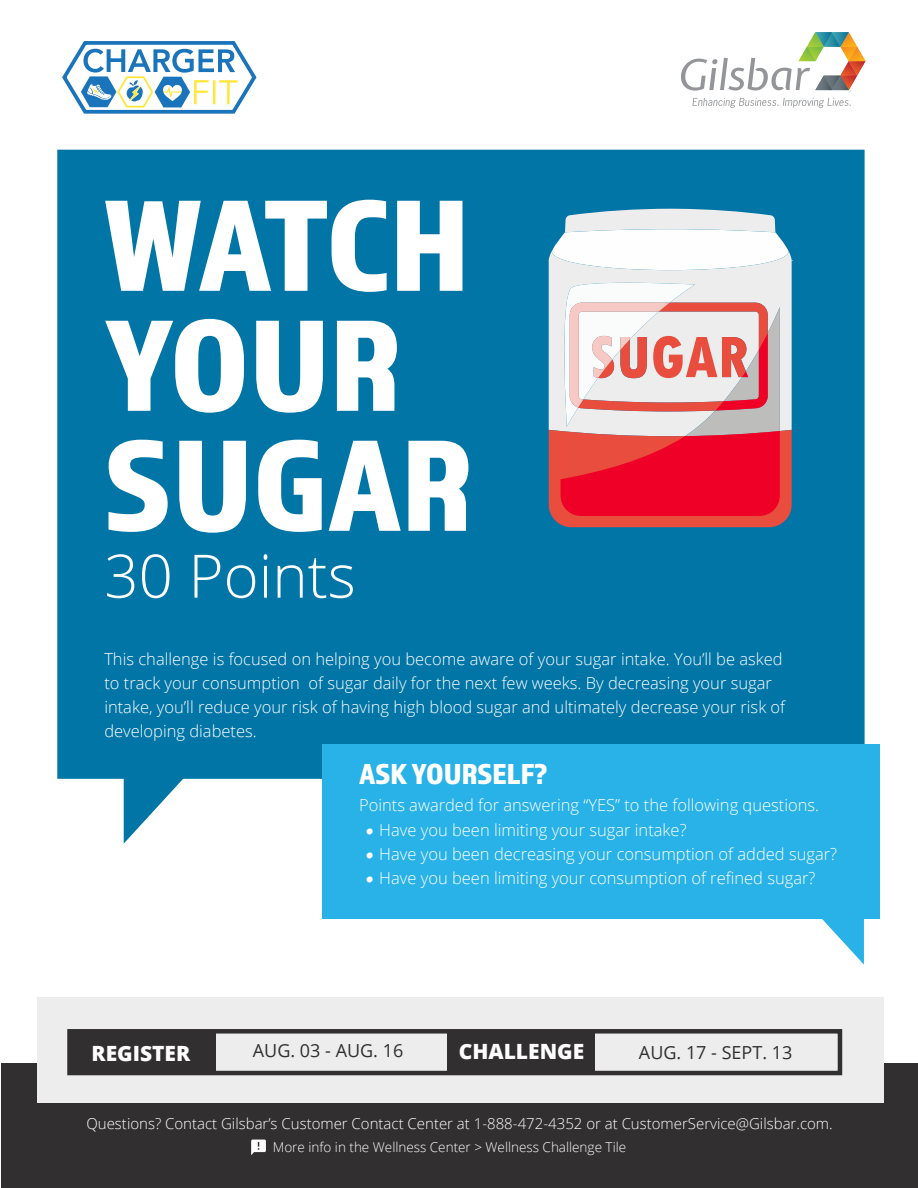
<style>
.page{position:relative;width:918px;height:1188px;background:#fff}
.page>*{position:absolute;margin:0;border:0;box-sizing:border-box;transform-origin:0 0}
.t1{font:135px "Almaq Refined";color:#fff}
.t2{font:300 60px "Open Sans";color:#fff}
.t3{font:30px "Almaq Refined";color:#fff}
.t4{font:800 21px "Open Sans";color:#fff}
.t5{font:18px "Open Sans";color:#312f30}
.t6{font:300 16.5px/24px "Open Sans";color:#fff}
.t7{font:300 15px "Open Sans";color:#fff}
.t8{font:300 13.5px "Open Sans";color:#fff}
.s1{font-family:"Ink Free";font-weight:400}
</style>
<div class="page">
<div style="left:57px;top:150px;width:808px;height:629px;background:#0075a6"></div>
<svg style="left:124px;top:757px;width:77px;height:87px"></svg>
<svg style="left:681px;top:32px;width:184px;height:59px"></svg>
<svg style="left:692px;top:98px;width:159px;height:10px"></svg>
<div style="left:549px;top:270px;width:243px;height:13px;background:#ecedec"></div>
<svg style="left:549px;top:209px;width:243px;height:61px"></svg>
<svg style="left:549px;top:283px;width:243px;height:244px;background:#e7868d"></svg>
<div style="left:2px;top:1064px;width:916px;height:124px;background:#312f30"></div>
<svg style="left:251px;top:1140px;width:15px;height:15px"></svg>
<div style="left:322px;top:744px;width:558px;height:175px;background:#29b2e7"></div>
<svg style="left:822px;top:919px;width:42px;height:46px"></svg>
<div style="left:37px;top:997px;width:847px;height:106px;background:#ededed"></div>
<div style="left:69px;top:1031px;width:147px;height:42px;background:#312f30"></div>
<div style="left:67px;top:1029px;width:775px;height:46px;border:4px solid #312f30"></div>
<div style="left:447px;top:1031px;width:147px;height:42px;background:#312f30"></div>
<svg style="left:62px;top:41px;width:195px;height:73px"></svg>
<p class="t1" style="left:104px;top:164px;width:367px">WATCH</p>
<p class="t1" style="left:104px;top:284px;width:298px">YOUR</p>
<p class="t1" style="left:104px;top:404px;width:370px">SUGAR</p>
<p class="t2" style="left:104px;top:535px;width:253px">30 Points</p>
<p class="t6" style="left:104px;top:646px;width:682px">This challenge is focused on helping you become aware of your sugar intake. You’ll be asked to track your consumption of sugar daily for the next few weeks. By decreasing your sugar intake, you’ll reduce your risk of having high blood sugar and ultimately decrease your risk of developing diabetes.</p>
<p class="t3" style="left:359px;top:756px;width:190px">ASK YOURSELF?</p>
<p class="t6" style="left:359px;top:792px;width:462px">Points awarded for answering “YES” to the following questions.</p>
<p class="t6" style="left:366px;top:818px;width:322px"><span class="s1">•</span> Have you been limiting your sugar intake?</p>
<p class="t6" style="left:366px;top:842px;width:473px"><span class="s1">•</span> Have you been decreasing your consumption of added sugar?</p>
<p class="t6" style="left:366px;top:866px;width:451px"><span class="s1">•</span> Have you been limiting your consumption of refined sugar?</p>
<p class="t4" style="left:91px;top:1037px;width:100px">REGISTER</p>
<p class="t5" style="left:253px;top:1038px;width:152px">AUG. 03 - AUG. 16</p>
<p class="t4" style="left:459px;top:1035px;width:127px">CHALLENGE</p>
<p class="t5" style="left:639px;top:1040px;width:155px">AUG. 17 - SEPT. 13</p>
<p class="t7" style="left:86px;top:1113px;width:748px">Questions? Contact Gilsbar’s Customer Contact Center at 1-888-472-4352 or at CustomerService@Gilsbar.com.</p>
<p class="t8" style="left:273px;top:1138px;width:355px">More info in the Wellness Center &gt; Wellness Challenge Tile</p>
</div>
